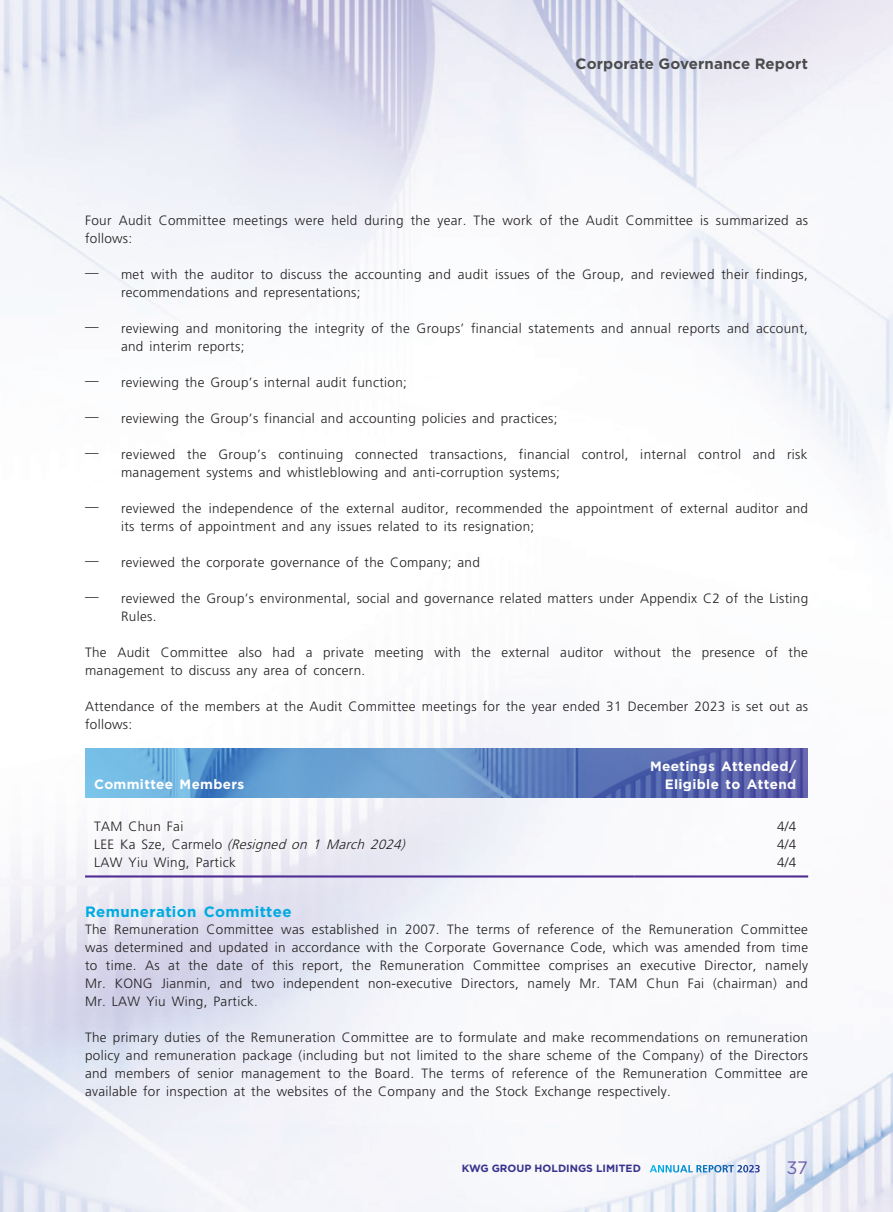
<style>
.page{position:relative;width:893px;height:1212px;background:#fff}
.page>*{position:absolute;margin:0;border:0;box-sizing:border-box;transform-origin:0 0}
.t1{font:18px "Gotham";color:#6f5ea9}
.t2{font:700 15px "Gotham";letter-spacing:.01em;color:#4b4c4d}
._04___H2{font:700 15px "Gotham";letter-spacing:.025em;color:#00abe0}
._11_P0{font:300 13.5px/18px "Frutiger LT Std";letter-spacing:.025em;color:#231f20}
._07_IN0{font:300 13.5px/18px "Frutiger LT Std";letter-spacing:.025em;color:#231f20}
._15_Table_Stub{font:italic 300 13.5px "Frutiger LT Std";color:#231f20}
._31_table_tab_6pt{font:700 13.5px/18px "Gotham";letter-spacing:.025em;color:#fff;text-align:right}
._15_Table_Stub-2{font:300 13.5px "Frutiger LT Std";letter-spacing:.025em;color:#231f20}
._15_Table_Stub-3{font:700 13.5px "Gotham";letter-spacing:.025em;color:#fff}
._31_table_tab_6pt-2{font:300 13.5px "Frutiger LT Std";color:#231f20}
.t3{font:700 10.5px "Gotham";color:#38328d}
.s1{font-style:normal}
.s2{font-family:"Frutiger LT Std";color:#fff}
</style>
<div class="page">
<img style="left:0;top:0;width:893px;height:1212px">
<img style="left:85px;top:748px;width:723px;height:49px">
<hr style="left:85px;top:875px;width:549px;height:2px;background:#502e92">
<hr style="left:634px;top:875px;width:174px;height:2px;background:#502e92">
<p class="t2" style="left:576px;top:54px;width:234px">Corporate Governance Report</p>
<p class="_11_P0" style="left:85px;top:211px;width:725px">Four Audit Committee meetings were held during the year. The work of the Audit Committee is summarized as follows:</p>
<p class="_07_IN0" style="left:121px;top:265px;width:688px;text-indent:-36px">— met with the auditor to discuss the accounting and audit issues of the Group, and reviewed their findings, recommendations and representations;</p>
<p class="_07_IN0" style="left:121px;top:319px;width:688px;text-indent:-36px">— reviewing and monitoring the integrity of the Groups’ financial statements and annual reports and account, and interim reports;</p>
<p class="_07_IN0" style="left:85px;top:373px;width:323px">— reviewing the Group’s internal audit function;</p>
<p class="_07_IN0" style="left:85px;top:409px;width:474px">— reviewing the Group’s financial and accounting policies and practices;</p>
<p class="_07_IN0" style="left:121px;top:445px;width:688px;text-indent:-36px">— reviewed the Group’s continuing connected transactions, financial control, internal control and risk management systems and whistleblowing and anti-corruption systems;</p>
<p class="_07_IN0" style="left:121px;top:499px;width:688px;text-indent:-36px">— reviewed the independence of the external auditor, recommended the appointment of external auditor and its terms of appointment and any issues related to its resignation;</p>
<p class="_07_IN0" style="left:85px;top:553px;width:396px">— reviewed the corporate governance of the Company; and</p>
<p class="_07_IN0" style="left:121px;top:589px;width:689px;text-indent:-36px">— reviewed the Group’s environmental, social and governance related matters under Appendix C2 of the Listing<br>Rules.</p>
<p class="_11_P0" style="left:85px;top:643px;width:724px">The Audit Committee also had a private meeting with the external auditor without the presence of the management to discuss any area of concern.</p>
<p class="_11_P0" style="left:85px;top:697px;width:724px">Attendance of the members at the Audit Committee meetings for the year ended 31 December 2023 is set out as follows:</p>
<p class="_15_Table_Stub-3" style="left:94px;top:775px;width:152px">Committee Members</p>
<p class="_31_table_tab_6pt" style="left:650px;top:757px;width:148px">Meetings Attended/<br>Eligible to Attend</p>
<p class="_15_Table_Stub-2" style="left:94px;top:818px;width:91px">TAM Chun Fai</p>
<p class="_31_table_tab_6pt-2" style="left:777px;top:818px;width:21px">4/4</p>
<p class="_15_Table_Stub" style="left:94px;top:836px;width:316px"><span class="s1">L E E K a S z e , C a r m e l o</span> (Resigned on 1 March 2024)</p>
<p class="_31_table_tab_6pt-2" style="left:777px;top:836px;width:21px">4/4</p>
<p class="_15_Table_Stub-2" style="left:94px;top:854px;width:143px">LAW Yiu Wing, Partick</p>
<p class="_31_table_tab_6pt-2" style="left:777px;top:854px;width:21px">4/4</p>
<p class="_04___H2" style="left:85px;top:902px;width:208px">Remuneration Committee</p>
<p class="_11_P0" style="left:85px;top:921px;width:724px;text-align:justify">The Remuneration Committee was established in 2007. The terms of reference of the Remuneration Committee was determined and updated in accordance with the Corporate Governance Code, which was amended from time to time. As at the date of this report, the Remuneration Committee comprises an executive Director, namely Mr. KONG Jianmin, and two independent non-executive Directors, namely Mr. TAM Chun Fai (chairman) and Mr. LAW Yiu Wing, Partick.</p>
<p class="_11_P0" style="left:85px;top:1029px;width:724px;text-align:justify">The primary duties of the Remuneration Committee are to formulate and make recommendations on remuneration policy and remuneration package (including but not limited to the share scheme of the Company) of the Directors and members of senior management to the Board. The terms of reference of the Remuneration Committee are available for inspection at the websites of the Company and the Stock Exchange respectively.</p>
<p class="t3" style="left:462px;top:1162px;width:300px">KWG GROUP HOLDINGS LIMITED <span class="s2">ANNUAL REPORT 2023</span></p>
<h1 class="t1" style="left:787px;top:1156px;width:23px">37</h1>
</div>
